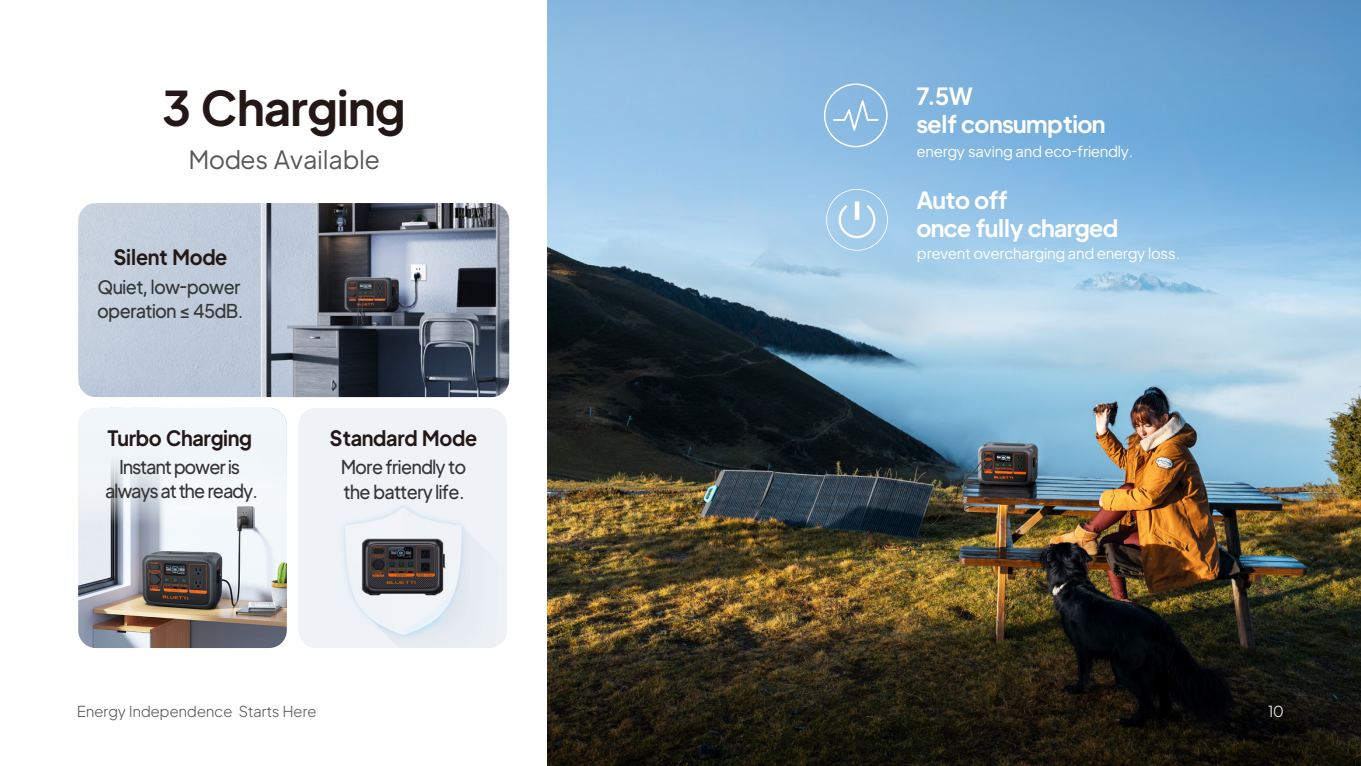
<style>
.page{position:relative;width:1361px;height:766px;background:#fff}
.page>*{position:absolute;margin:0;border:0;box-sizing:border-box;transform-origin:0 0}
.t1{font:700 47.5px "BLUETTI1.0";letter-spacing:.015em;color:#231815}
.t2{font:25px "BLUETTI1.0";letter-spacing:.015em;color:#595858}
.t3{font:700 23.5px/28.2px "BLUETTI1.0";color:#fff}
.t4{font:700 21px "BLUETTI1.0";letter-spacing:.015em;color:#231815;scale:.95 1}
.t5{font:500 19px/23.8px "BLUETTI1.0";letter-spacing:-.02em;color:#353535;scale:.95 1}
.t6{font:15px "BLUETTI1.0";color:#fff}
.t7{font:300 15px "BLUETTI1.0";letter-spacing:.015em;color:#595757}
.t8{font:300 15px "BLUETTI1.0";color:#fff}
</style>
<div class="page">
<img style="left:78px;top:203px;width:431px;height:194px">
<img style="left:78px;top:568px;width:209px;height:80px">
<svg style="left:78px;top:408px;width:209px;height:160px"></svg>
<img style="left:298px;top:408px;width:209px;height:240px">
<img style="left:547px;top:1px;width:814px;height:764px">
<svg style="left:824px;top:83px;width:63px;height:64px;background:#96c1e5"></svg>
<svg style="left:826px;top:189px;width:62px;height:62px;background:#abd0ec"></svg>
<h1 class="t1" style="left:163px;top:68px;width:243px">3 Charging</h1>
<h2 class="t2" style="left:189px;top:139px;width:192px">Modes Available</h2>
<p class="t4" style="left:114px;top:239px;width:121px">Silent Mode</p>
<p class="t5" style="left:97px;top:274px;width:155px">Quiet, low-power operation ≤ 45dB.</p>
<p class="t4" style="left:107px;top:421px;width:154px">Turbo Charging</p>
<p class="t5" style="left:105px;top:454px;width:162px;text-align:center">Instant power is always at the ready.</p>
<p class="t4" style="left:330px;top:421px;width:156px">Standard Mode</p>
<p class="t5" style="left:341px;top:453px;width:133px;line-height:24.5px">More friendly to the battery life.</p>
<p class="t3" style="left:917px;top:81px;width:190px">7.5W<br>self consumption</p>
<p class="t6" style="left:917px;top:139px;width:218px">energy saving and eco-friendly.</p>
<p class="t3" style="left:917px;top:185px;width:203px">Auto off<br>once fully charged</p>
<p class="t6" style="left:917px;top:241px;width:265px">prevent overcharging and energy loss.</p>
<p class="t7" style="left:77px;top:699px;width:241px">Energy Independence Starts Here</p>
<p class="t8" style="left:1268px;top:699px;width:17px">10</p>
</div>
